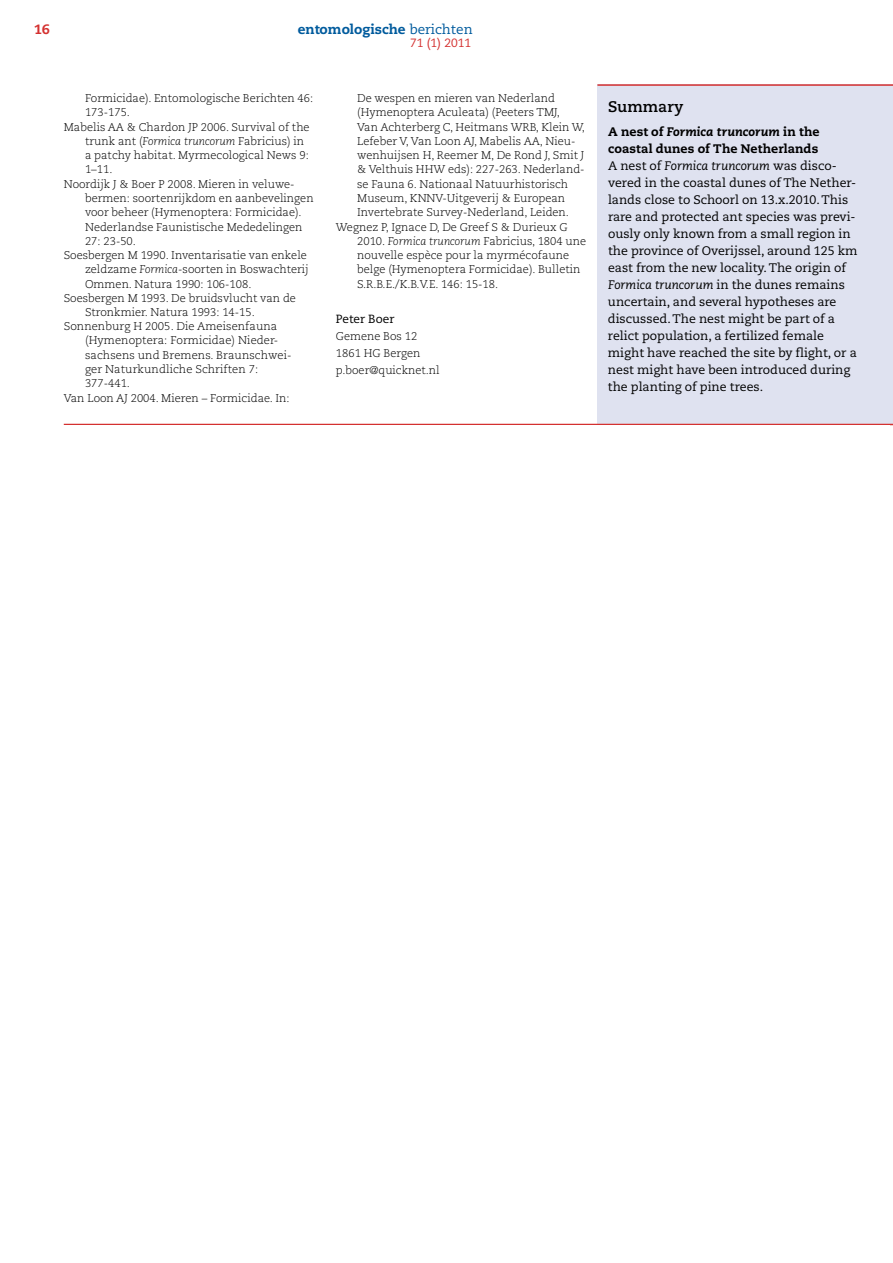
<style>
.page{position:relative;width:893px;height:1263px;background:#fff}
.page>*{position:absolute;margin:0;border:0;box-sizing:border-box;transform-origin:0 0}
.t1{font:700 15.3px "Caecilia LT Std";color:#000}
.t2{font:800 13.5px "Caecilia LT Std";color:#005b9d}
.t3{font:800 13.5px "Caecilia LT Std";color:#d43130}
.t4{font:12.3px/17px "Caecilia LT Std";color:#000}
.t5{font:12px "Caecilia LT Std";color:#d43130}
.t6{font:11.85px "Caecilia LT Std";color:#000}
.t7{font:300 11.25px/17px "Caecilia LT Std";color:#000}
.s1{font-weight:400}
.s2{font-style:italic}
.s3{font-weight:800}
.s4{font-weight:800;font-style:italic}
</style>
<div class="page">
<div style="left:597px;top:84px;width:296px;height:340px;background:#dfe2f0"></div>
<hr style="left:64px;top:424px;width:829px;height:1px;background:#d43130">
<hr style="left:597px;top:84px;width:296px;height:2px;background:#d43130">
<p class="t3" style="left:34px;top:21px;width:17px">16</p>
<p class="t2" style="left:298px;top:21px;width:177px">entomologische <span class="s1">berichten</span></p>
<p class="t5" style="left:410px;top:36px;width:62px">71 (1) 2011</p>
<p class="t7" style="left:85px;top:90px;width:230px">Formicidae). Entomologische Berichten 46:</p>
<p class="t7" style="left:85px;top:104px;width:47px">173-175.</p>
<p class="t7" style="left:64px;top:119px;width:247px">Mabelis AA &amp; Chardon JP 2006. Survival of the</p>
<p class="t7" style="left:85px;top:133px;width:221px">trunk ant (<span class="s2">Formica truncorum</span> Fabricius) in</p>
<p class="t7" style="left:85px;top:147px;width:225px">a patchy habitat. Myrmecological News 9:</p>
<p class="t7" style="left:85px;top:161px;width:29px">1–11.</p>
<p class="t7" style="left:64px;top:176px;width:232px">Noordijk J &amp; Boer P 2008. Mieren in veluwe-</p>
<p class="t7" style="left:85px;top:190px;width:230px">bermen: soortenrijkdom en aanbevelingen</p>
<p class="t7" style="left:85px;top:204px;width:218px">voor beheer (Hymenoptera: Formicidae).</p>
<p class="t7" style="left:85px;top:218px;width:219px">Nederlandse Faunistische Mededelingen</p>
<p class="t7" style="left:85px;top:233px;width:52px">27: 23-50.</p>
<p class="t7" style="left:64px;top:247px;width:245px">Soesbergen M 1990. Inventarisatie van enkele</p>
<p class="t7" style="left:85px;top:261px;width:225px">zeldzame <span class="s2">Formica</span>-soorten in Boswachterij</p>
<p class="t7" style="left:85px;top:275px;width:168px">Ommen. Natura 1990: 106-108.</p>
<p class="t7" style="left:64px;top:290px;width:234px">Soesbergen M 1993. De bruidsvlucht van de</p>
<p class="t7" style="left:85px;top:304px;width:171px">Stronkmier. Natura 1993: 14-15.</p>
<p class="t7" style="left:64px;top:318px;width:215px">Sonnenburg H 2005. Die Ameisenfauna</p>
<p class="t7" style="left:85px;top:332px;width:195px">(Hymenoptera: Formicidae) Nieder-</p>
<p class="t7" style="left:85px;top:347px;width:208px">sachsens und Bremens. Braunschwei-</p>
<p class="t7" style="left:85px;top:361px;width:175px">ger Naturkundliche Schriften 7:</p>
<p class="t7" style="left:85px;top:375px;width:47px">377-441.</p>
<p class="t7" style="left:64px;top:389px;width:227px">Van Loon AJ 2004. Mieren – Formicidae. In:</p>
<p class="t7" style="left:357px;top:90px;width:199px">De wespen en mieren van Nederland</p>
<p class="t7" style="left:357px;top:104px;width:204px">(Hymenoptera Aculeata) (Peeters TMJ,</p>
<p class="t7" style="left:357px;top:119px;width:229px">Van Achterberg C, Heitmans WRB, Klein W,</p>
<p class="t7" style="left:357px;top:133px;width:220px">Lefeber V, Van Loon AJ, Mabelis AA, Nieu-</p>
<p class="t7" style="left:357px;top:147px;width:229px">wenhuijsen H, Reemer M, De Rond J, Smit J</p>
<p class="t7" style="left:357px;top:161px;width:229px">&amp; Velthuis HHW eds): 227-263. Nederland-</p>
<p class="t7" style="left:357px;top:176px;width:212px">se Fauna 6. Nationaal Natuurhistorisch</p>
<p class="t7" style="left:357px;top:190px;width:210px">Museum, KNNV-Uitgeverij &amp; European</p>
<p class="t7" style="left:357px;top:204px;width:213px">Invertebrate Survey-Nederland, Leiden.</p>
<p class="t7" style="left:336px;top:218px;width:233px">Wegnez P, Ignace D, De Greef S &amp; Durieux G</p>
<p class="t7" style="left:357px;top:233px;width:230px">2010. <span class="s2">Formica truncorum</span> Fabricius, 1804 une</p>
<p class="t7" style="left:357px;top:247px;width:213px">nouvelle espèce pour la myrmécofaune</p>
<p class="t7" style="left:357px;top:261px;width:225px">belge (Hymenoptera Formicidae). Bulletin</p>
<p class="t7" style="left:357px;top:275px;width:143px">S.R.B.E./K.B.V.E. 146: 15-18.</p>
<p class="t6" style="left:336px;top:312px;width:60px">Peter Boer</p>
<p class="t7" style="left:336px;top:328px;width:105px">Gemene Bos 12<br>1861 HG Bergen p.boer@quicknet.nl</p>
<h1 class="t1" style="left:608px;top:97px;width:77px">Summary</h1>
<p class="t4" style="left:608px;top:124px;width:251px"><span class="s3">A nest of</span> <span class="s4">Formica truncorum</span> <span class="s3">in the coastal dunes of The Netherlands<br></span>A nest of <span class="s2">Formica truncorum</span> was disco&shy;vered in the coastal dunes of The Nether&shy;lands close to Schoorl on 13.x.2010.This rare and protected ant species was previ&shy;ously only known from a small region in the province of Overijssel, around 125 km east from the new locality.The origin of <span class="s2">Formica truncorum</span> in the dunes remains uncertain, and several hypotheses are discussed.The nest might be part of a relict population, a fertilized female might have reached the site by flight, or a nest might have been introduced during the planting of pine trees.</p>
</div>
